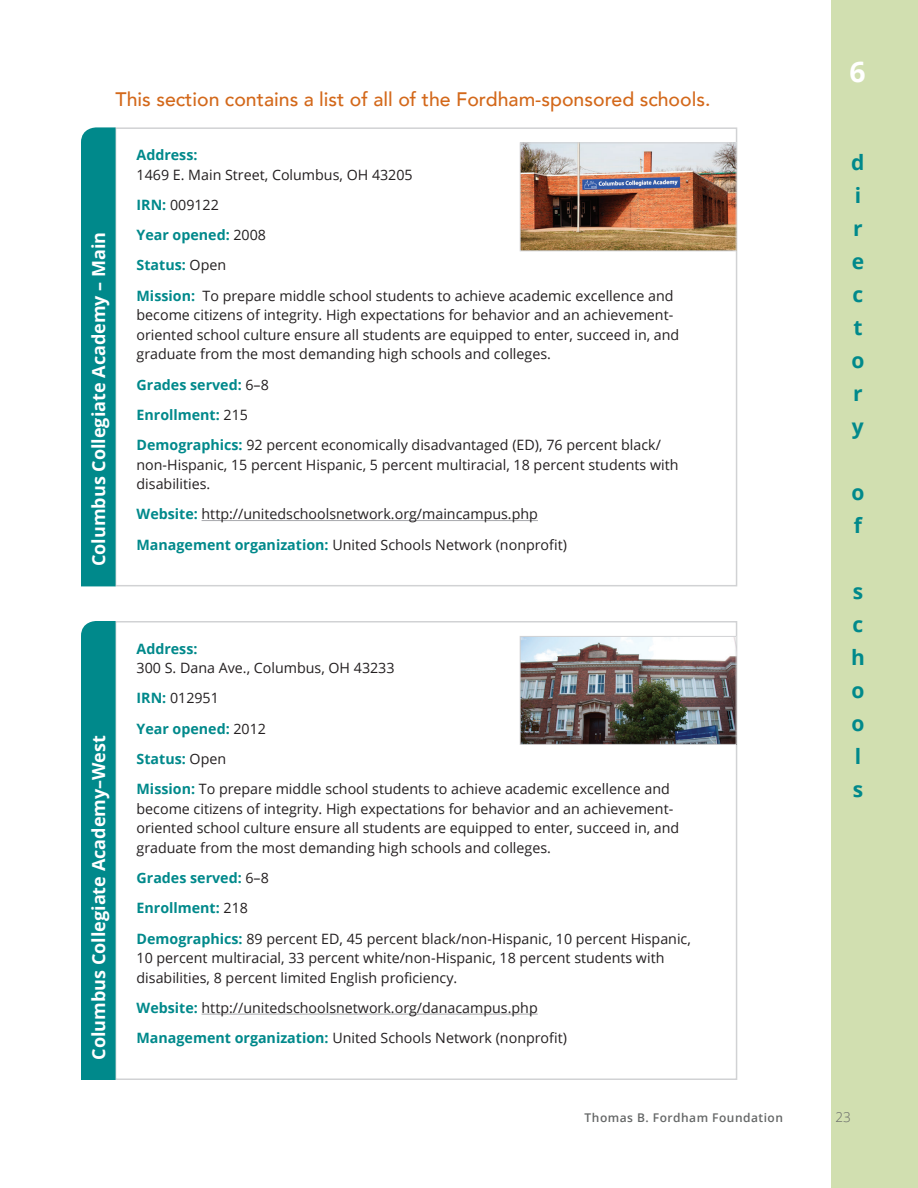
<style>
.page{position:relative;width:918px;height:1188px;background:#fff}
.page>*{position:absolute;margin:0;border:0;box-sizing:border-box;transform-origin:0 0}
.t1{font:700 28.35px "Open Sans";color:#fff}
.t2{font:700 21px/33px "Open Sans";color:#00898b}
.t3{font:500 19.5px "Avenir";color:#d3681a}
.t4{font:700 18px "Open Sans";color:#fff}
.t5{font:14.25px/30.3px "Open Sans";color:#231f20}
.t6{font:700 14.25px "Open Sans";color:#00898b}
.t7{font:300 13.5px "Open Sans";color:#656767}
.t8{font:600 12px "Open Sans";letter-spacing:.04em;color:#656767}
.s1{font-weight:700;color:#00898b}
</style>
<div class="page">
<div style="left:831px;top:0;width:87px;height:1188px;background:#d1dfb0"></div>
<hr style="left:202px;top:520px;width:336px;height:1px;background:#a8a9ad">
<img style="left:522px;top:144px;width:213px;height:105px">
<div style="left:520px;top:142px;width:217px;height:109px;border:1px solid #d1d2d4"></div>
<div style="left:81px;top:127px;width:35px;height:459px;background:#00898b"></div>
<hr style="left:202px;top:1014px;width:336px;height:1px;background:#a8a9ad">
<img style="left:522px;top:638px;width:213px;height:105px">
<div style="left:520px;top:636px;width:217px;height:109px;border:1px solid #d1d2d4"></div>
<div style="left:81px;top:621px;width:35px;height:459px;background:#00898b"></div>
<h3 class="t3" style="left:116px;top:82px;width:596px">This section contains a list of all of the Fordham-sponsored schools.</h3>
<p class="t6" style="left:137px;top:145px;width:62px">Address:</p>
<p class="t5" style="left:137px;top:159px;width:538px">1469 E. Main Street, Columbus, OH 43205<br><span class="s1">IRN:</span> 009122<br><span class="s1">Year opened:</span> 2008<br><span class="s1">Status:</span> Open<br><span class="s1">Mission:</span> To prepare middle school students to achieve academic excellence and</p>
<p class="t5" style="left:137px;top:305px;width:544px;line-height:19.5px">become citizens of integrity. High expectations for behavior and an achievement&shy;oriented school culture ensure all students are equipped to enter, succeed in, and graduate from the most demanding high schools and colleges.</p>
<p class="t5" style="left:137px;top:369px;width:526px"><span class="s1">Grades served:</span> 6–8<br><span class="s1">Enrollment:</span> 215<br><span class="s1">Demographics:</span> 92 percent economically disadvantaged (ED), 76 percent black/</p>
<p class="t5" style="left:137px;top:454px;width:543px;line-height:19.5px">non-Hispanic, 15 percent Hispanic, 5 percent multiracial, 18 percent students with disabilities.</p>
<p class="t5" style="left:137px;top:499px;width:432px"><span class="s1">Website:</span> http://unitedschoolsnetwork.org/maincampus.php<br><span class="s1">Management organization:</span> United Schools Network (nonprofit)</p>
<p class="t4" style="left:86px;top:566px;width:336px;rotate:-90deg">Columbus Collegiate Academy – Main</p>
<p class="t4" style="left:86px;top:1060px;width:326px;rotate:-90deg">Columbus Collegiate Academy–West</p>
<p class="t6" style="left:137px;top:638px;width:62px">Address:</p>
<p class="t5" style="left:137px;top:652px;width:535px">300 S. Dana Ave., Columbus, OH 43233<br><span class="s1">IRN:</span> 012951<br><span class="s1">Year opened:</span> 2012<br><span class="s1">Status:</span> Open<br><span class="s1">Mission:</span> To prepare middle school students to achieve academic excellence and</p>
<p class="t5" style="left:137px;top:799px;width:544px;line-height:19.5px">become citizens of integrity. High expectations for behavior and an achievement&shy;oriented school culture ensure all students are equipped to enter, succeed in, and graduate from the most demanding high schools and colleges.</p>
<p class="t5" style="left:137px;top:862px;width:556px"><span class="s1">Grades served:</span> 6–8<br><span class="s1">Enrollment:</span> 218<br><span class="s1">Demographics:</span> 89 percent ED, 45 percent black/non-Hispanic, 10 percent Hispanic,</p>
<p class="t5" style="left:137px;top:948px;width:529px;line-height:19.5px">10 percent multiracial, 33 percent white/non-Hispanic, 18 percent students with disabilities, 8 percent limited English proficiency.</p>
<p class="t5" style="left:137px;top:992px;width:432px"><span class="s1">Website:</span> http://unitedschoolsnetwork.org/danacampus.php<br><span class="s1">Management organization:</span> United Schools Network (nonprofit)</p>
<h1 class="t1" style="left:849px;top:52px;width:18px">6</h1>
<h2 class="t2" style="left:851px;top:145px;width:15px">d i r e c t o r y</h2>
<h2 class="t2" style="left:851px;top:475px;width:14px">o f</h2>
<h2 class="t2" style="left:851px;top:574px;width:15px">s c h o o l s</h2>
<p class="t8" style="left:585px;top:1110px;width:200px">Thomas B. Fordham Foundation</p>
<p class="t7" style="left:835px;top:1108px;width:17px">23</p>
</div>
